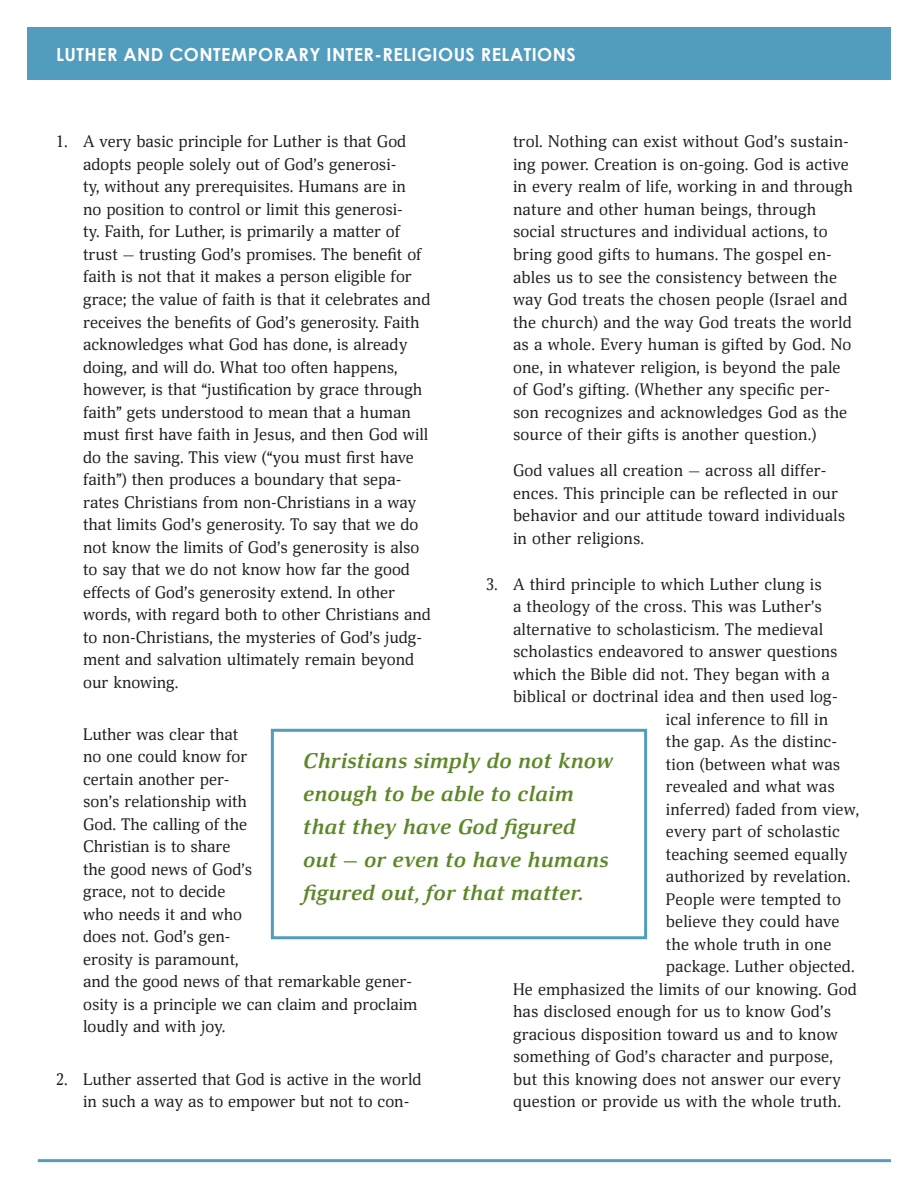
<style>
.page{position:relative;width:918px;height:1188px;background:#fff}
.page>*{position:absolute;margin:0;border:0;box-sizing:border-box;transform-origin:0 0}
.t1{font:italic 700 21px/33px "Deca Serif";color:#5c8727}
.t2{font:700 18px "Century Gothic";letter-spacing:.025em;color:#fff}
.t3{font:16.5px/22.5px "Deca Serif";letter-spacing:.01em;color:#231f20}
</style>
<div class="page">
<div style="left:271px;top:729px;width:376px;height:210px;border:3px solid #529cbe"></div>
<div style="left:28px;top:28px;width:863px;height:52px;background:#529cbe"></div>
<hr style="left:38px;top:1159px;width:853px;height:3px;background:#529cbe">
<p class="t2" style="left:56px;top:41px;width:521px">LUTHER AND CONTEMPORARY INTER-RELIGIOUS RELATIONS</p>
<p class="t3" style="left:83px;top:131px;width:349px;text-indent:-27px">1. A very basic principle for Luther is that God adopts people solely out of God’s generosi-<br>ty, without any prerequisites. Humans are in<br>no position to control or limit this generosi-<br>ty. Faith, for Luther, is primarily a matter of trust — trusting God’s promises. The benefit of faith is not that it makes a person eligible for grace; the value of faith is that it celebrates and receives the benefits of God’s generosity. Faith acknowledges what God has done, is already doing, and will do. What too often happens, however, is that “justification by grace through faith” gets understood to mean that a human must first have faith in Jesus, and then God will do the saving. This view (“you must first have faith”) then produces a boundary that sepa&shy;rates Christians from non-Christians in a way that limits God’s generosity. To say that we do not know the limits of God’s generosity is also to say that we do not know how far the good effects of God’s generosity extend. In other words, with regard both to other Christians and to non-Christians, the mysteries of God’s judg&shy;ment and salvation ultimately remain beyond our knowing.</p>
<p class="t3" style="left:83px;top:723px;width:336px">Luther was clear that<br>no one could know for<br>certain another per-<br>son’s relationship with<br>God. The calling of the<br>Christian is to share<br>the good news of God’s<br>grace, not to decide<br>who needs it and who<br>does not. God’s gen-<br>erosity is paramount,<br>and the good news of that remarkable gener&shy;osity is a principle we can claim and proclaim loudly and with joy.</p>
<p class="t3" style="left:83px;top:1068px;width:340px;text-indent:-27px">2. Luther asserted that God is active in the world in such a way as to empower but not to con-</p>
<p class="t3" style="left:513px;top:131px;width:341px">trol. Nothing can exist without God’s sustain&shy;ing power. Creation is on-going. God is active in every realm of life, working in and through nature and other human beings, through social structures and individual actions, to bring good gifts to humans. The gospel en&shy;ables us to see the consistency between the way God treats the chosen people (Israel and the church) and the way God treats the world as a whole. Every human is gifted by God. No one, in whatever religion, is beyond the pale of God’s gifting. (Whether any specific per&shy;son recognizes and acknowledges God as the source of their gifts is another question.)</p>
<p class="t3" style="left:513px;top:460px;width:334px">God values all creation — across all differ&shy;ences. This principle can be reflected in our behavior and our attitude toward individuals in other religions.</p>
<p class="t3" style="left:486px;top:573px;width:337px">3. A third principle to which Luther clung is</p>
<p class="t3" style="left:513px;top:596px;width:310px">a theology of the cross. This was Luther’s</p>
<p class="t3" style="left:513px;top:618px;width:312px">alternative to scholasticism. The medieval</p>
<p class="t3" style="left:513px;top:641px;width:326px">scholastics endeavored to answer questions</p>
<p class="t3" style="left:513px;top:663px;width:318px">which the Bible did not. They began with a</p>
<p class="t3" style="left:513px;top:686px;width:326px">biblical or doctrinal idea and then used log-</p>
<p class="t3" style="left:666px;top:708px;width:164px">ical inference to fill in</p>
<p class="t3" style="left:666px;top:731px;width:173px">the gap. As the distinc-</p>
<p class="t3" style="left:666px;top:753px;width:176px">tion (between what was</p>
<p class="t3" style="left:666px;top:776px;width:170px">revealed and what was</p>
<p class="t3" style="left:666px;top:798px;width:195px">inferred) faded from view,</p>
<p class="t3" style="left:666px;top:821px;width:176px">every part of scholastic</p>
<p class="t3" style="left:666px;top:843px;width:183px">teaching seemed equally</p>
<p class="t3" style="left:666px;top:866px;width:186px">authorized by revelation.</p>
<p class="t3" style="left:666px;top:888px;width:177px">People were tempted to</p>
<p class="t3" style="left:666px;top:911px;width:175px">believe they could have</p>
<p class="t3" style="left:666px;top:933px;width:167px">the whole truth in one</p>
<p class="t3" style="left:666px;top:956px;width:190px">package. Luther objected.</p>
<p class="t3" style="left:513px;top:978px;width:345px">He emphasized the limits of our knowing. God</p>
<p class="t3" style="left:513px;top:1001px;width:320px">has disclosed enough for us to know God’s</p>
<p class="t3" style="left:513px;top:1023px;width:326px">gracious disposition toward us and to know</p>
<p class="t3" style="left:513px;top:1046px;width:321px">something of God’s character and purpose,</p>
<p class="t3" style="left:513px;top:1068px;width:329px">but this knowing does not answer our every</p>
<p class="t3" style="left:513px;top:1091px;width:330px">question or provide us with the whole truth.</p>
<p class="t1" style="left:303px;top:745px;width:311px">Christians simply do not know enough to be able to claim that they have God figured out — or even to have humans figured out, for that matter.</p>
</div>
